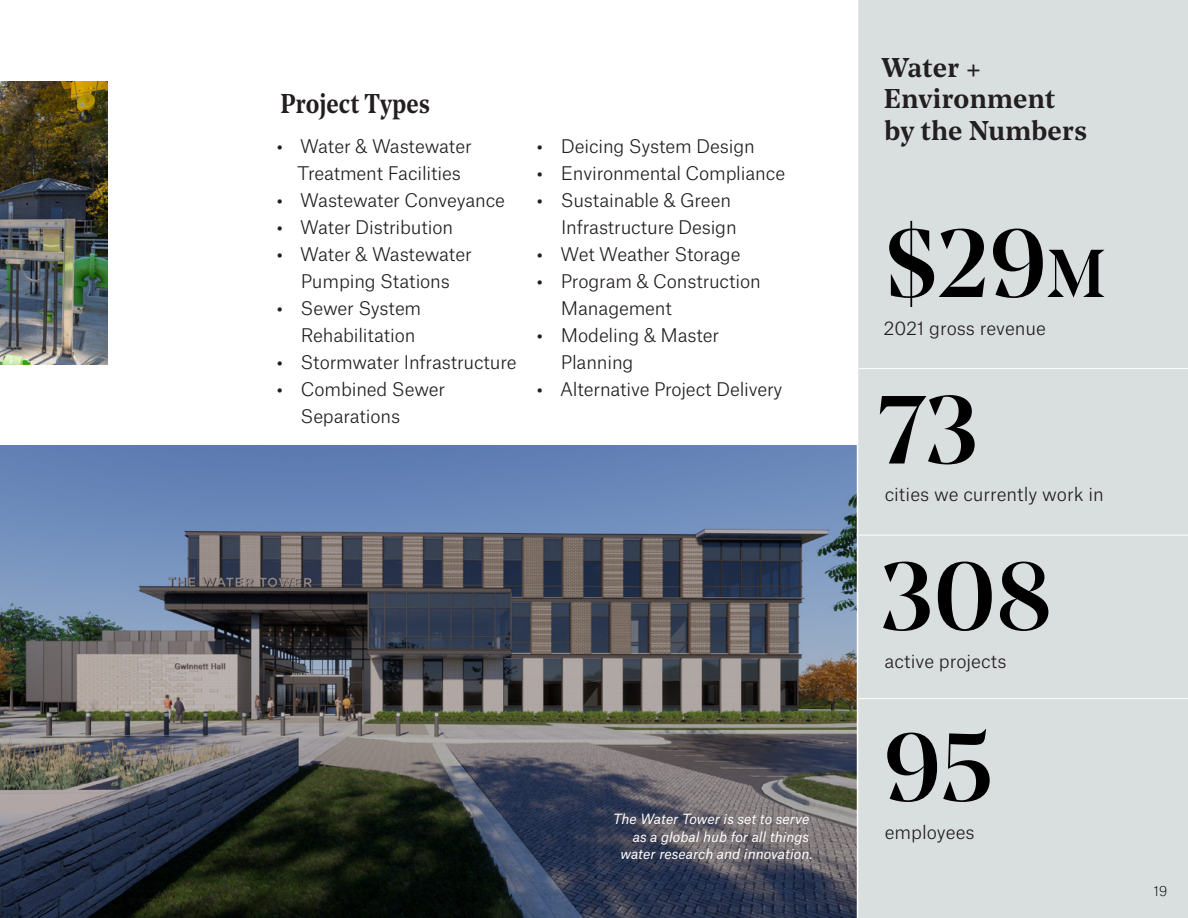
<style>
.page{position:relative;width:1188px;height:918px;background:#fff}
.page>*{position:absolute;margin:0;border:0;box-sizing:border-box;transform-origin:0 0}
.Filler_Quote{font:500 96px "Noe Display";color:#000}
.H4__noe{font:600 27px/31.5px "Noe Text";color:#231f20}
.H4__noe-2{font:600 27px "Noe Text";color:#231f20;scale:.86 1}
.Subheader{font:300 18px/27px "Atlas Grotesk";letter-spacing:-.01em;color:#231f20}
.Caption-under__s{font:italic 13.5px/18px "Atlas Grotesk";color:#fff;text-align:right}
.t1{font:100 13.5px "Atlas Grotesk";color:#000}
.s1{font-weight:500}
.s2{font-size:67.2px}
</style>
<div class="page">
<img style="left:0;top:82px;width:108px;height:282px">
<img style="left:0;top:446px;width:857px;height:472px">
<div style="left:858px;top:0;width:330px;height:918px;background:#d9dfdf"></div>
<hr style="left:859px;top:535px;width:329px;height:1px;background:#fff">
<hr style="left:859px;top:368px;width:329px;height:1px;background:#fff">
<hr style="left:859px;top:698px;width:329px;height:1px;background:#fff">
<p class="H4__noe-2" style="left:280px;top:83px;width:176px">Project Types</p>
<p class="Subheader" style="left:277px;top:131px;width:197px;text-align:center"><span class="s1">•</span> Water &amp; Wastewater<br>Treatment Facilities</p>
<p class="Subheader" style="left:277px;top:185px;width:230px"><span class="s1">•</span> Wastewater Conveyance</p>
<p class="Subheader" style="left:277px;top:212px;width:178px"><span class="s1">•</span> Water Distribution</p>
<p class="Subheader" style="left:277px;top:239px;width:197px;text-align:center"><span class="s1">•</span> Water &amp; Wastewater<br>Pumping Stations</p>
<p class="Subheader" style="left:301px;top:293px;width:122px;text-indent:-24px"><span class="s1">•</span> Sewer System<br>Rehabilitation</p>
<p class="Subheader" style="left:277px;top:347px;width:241px"><span class="s1">•</span> Stormwater Infrastructure</p>
<p class="Subheader" style="left:301px;top:374px;width:146px;text-indent:-24px"><span class="s1">•</span> Combined Sewer<br>Separations</p>
<p class="Subheader" style="left:537px;top:131px;width:219px"><span class="s1">•</span> Deicing System Design</p>
<p class="Subheader" style="left:537px;top:158px;width:250px"><span class="s1">•</span> Environmental Compliance</p>
<p class="Subheader" style="left:561px;top:185px;width:177px;text-indent:-24px"><span class="s1">•</span> Sustainable &amp; Green<br>Infrastructure Design</p>
<p class="Subheader" style="left:537px;top:239px;width:205px"><span class="s1">•</span> Wet Weather Storage</p>
<p class="Subheader" style="left:561px;top:266px;width:201px;text-indent:-24px"><span class="s1">•</span> Program &amp; Construction<br>Management</p>
<p class="Subheader" style="left:561px;top:320px;width:160px;text-indent:-24px"><span class="s1">•</span> Modeling &amp; Master<br>Planning</p>
<p class="Subheader" style="left:537px;top:374px;width:247px"><span class="s1">•</span> Alternative Project Delivery</p>
<p class="Caption-under__s" style="left:613px;top:808px;width:201px">The Water Tower is set to serve as a global hub for all things water research and innovation.</p>
<p class="H4__noe" style="left:881px;top:50px;width:208px">Water +<br>Environment by the Numbers</p>
<p class="Filler_Quote" style="left:885px;top:203px;width:222px">$29<span class="s2">m</span></p>
<p class="Subheader" style="left:884px;top:312px;width:164px">2021 gross revenue</p>
<p class="Filler_Quote" style="left:877px;top:370px;width:102px">73</p>
<p class="Subheader" style="left:885px;top:479px;width:221px">cities we currently work in</p>
<p class="Filler_Quote" style="left:881px;top:536px;width:172px">308</p>
<p class="Subheader" style="left:884px;top:645px;width:124px">active projects</p>
<p class="Filler_Quote" style="left:884px;top:707px;width:111px">95</p>
<p class="Subheader" style="left:885px;top:816px;width:91px">employees</p>
<p class="t1" style="left:1154px;top:880px;width:15px">19</p>
</div>
